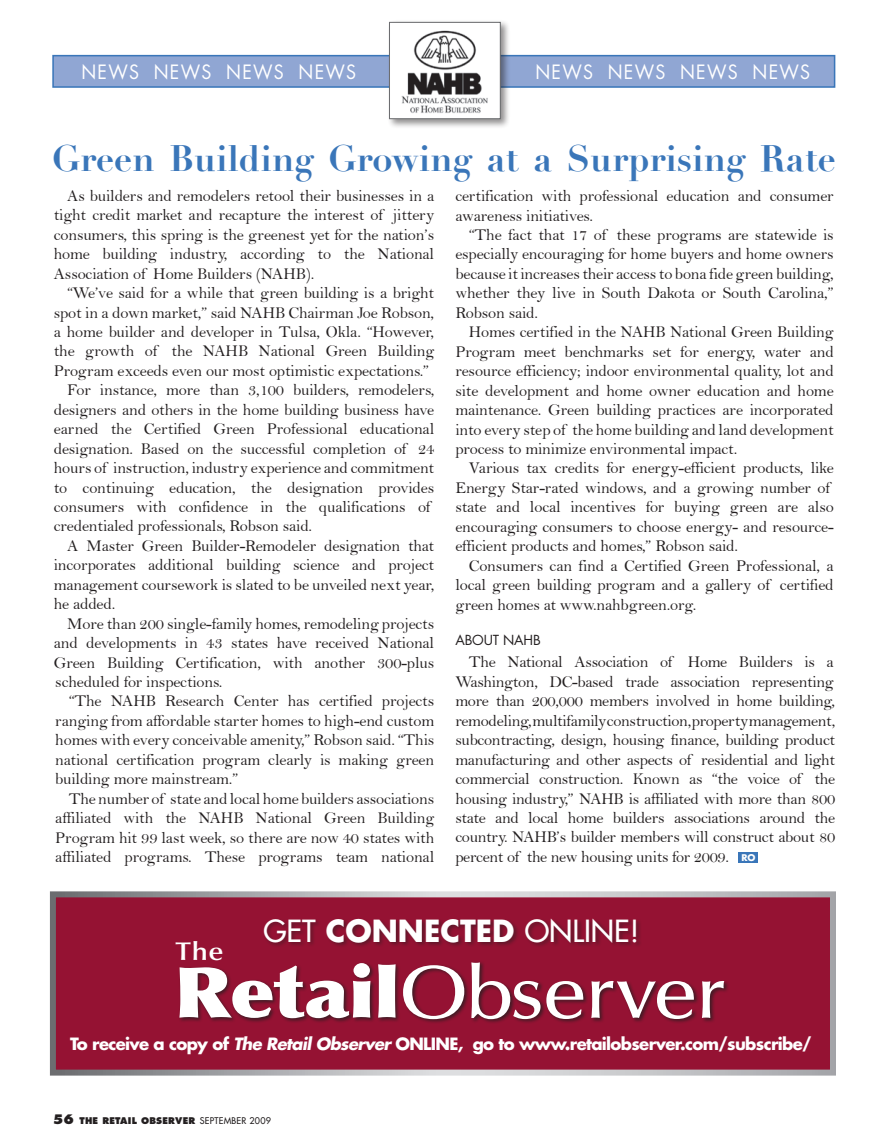
<style>
.page{position:relative;width:890px;height:1148px;background:#fff}
.page>*{position:absolute;margin:0;border:0;box-sizing:border-box;transform-origin:0 0}
.Body_Text_Bell{font:500 75.3px "Optima";letter-spacing:-.04em;color:#fff;scale:1.07 1}
.RO_BLUE_Header_Heav{font:700 36px "Didot";color:#3a76b9}
.RO_BLUE_Header_Heav-2{font:29.7px "Futura";color:#fff}
.RO_BLUE_Header{font:600 25.65px "Optima";color:#fff;scale:1.1 1}
.t1{font:19.2px "Futura";letter-spacing:.07em;color:#fff;scale:.93 1}
.RO_Body_Text_Bell{font:16.5px/19.5px "Bell";letter-spacing:-.01em;color:#231f20;text-align:justify}
.RO_Distributor_list{font:700 16.5px "Futura";letter-spacing:-.04em;color:#fff}
.RO_InBody_Header{font:13.5px "Futura";letter-spacing:-.01em;color:#231f20}
.t2{font:800 9px "Futura";letter-spacing:.025em;color:#231f20}
.RO_Indicia_2{font:700 9px "Futura";color:#fff}
.s1{font-weight:700}
.s2{font-weight:900;font-size:70.2px}
.s3{font-style:italic}
.s4{font-size:12.75px}
.s5{font-weight:400}
</style>
<div class="page">
<div style="left:52px;top:55px;width:783px;height:33px;background:#90a6d3;border:2px solid #3a76b9"></div>
<div style="left:387px;top:20px;width:124px;height:109px;background:#231f20;opacity:.5"></div>
<div style="left:389px;top:22px;width:111px;height:97px;background:#fff"></div>
<img style="left:401px;top:30px;width:87px;height:83px">
<div style="left:389px;top:22px;width:112px;height:97px;border:1px solid #6c6d70"></div>
<div style="left:738px;top:852px;width:20px;height:10px;background:#3a76b9"></div>
<div style="left:53px;top:894px;width:780px;height:178px;background:#951233"></div>
<div style="left:50px;top:891px;width:786px;height:184px;border:6px solid #fff"></div>
<div style="left:263px;top:917px;width:379px;height:30px;background:#231f20;opacity:.46"></div>
<div style="left:178px;top:960px;width:552px;height:64px;background:#231f20;opacity:.75"></div>
<p class="t1" style="left:81px;top:60px;width:297px">NEWS NEWS NEWS NEWS</p>
<p class="t1" style="left:535px;top:60px;width:297px">NEWS NEWS NEWS NEWS</p>
<p class="RO_BLUE_Header_Heav" style="left:52px;top:136px;width:785px">Green Building Growing at a Surprising Rate</p>
<p class="RO_Body_Text_Bell" style="left:54px;top:186px;width:382px;text-indent:13px">As builders and remodelers retool their businesses in a tight credit market and recapture the interest of jittery consumers, this spring is the greenest yet for the nation’s home building industry, according to the National Association of Home Builders (NAHB).</p>
<p class="RO_Body_Text_Bell" style="left:54px;top:283px;width:382px;text-indent:13px">“We’ve said for a while that green building is a bright spot in a down market,” said NAHB Chairman Joe Robson, a home builder and developer in Tulsa, Okla. “However, the growth of the NAHB National Green Building Program exceeds even our most optimistic expectations.”</p>
<p class="RO_Body_Text_Bell" style="left:54px;top:380px;width:382px;text-align:left;text-indent:13px">For instance, more than 3,100 builders, remodelers, designers and others in the home building business have earned the Certified Green Professional educational designation. Based on the successful completion of 24 hours of instruction, industry experience and commitment to continuing education, the designation provides consumers with confidence in the qualifications of credentialed professionals, Robson said.</p>
<p class="RO_Body_Text_Bell" style="left:54px;top:536px;width:382px;text-indent:13px">A Master Green Builder-Remodeler designation that incorporates additional building science and project management coursework is slated to be unveiled next year, he added.</p>
<p class="RO_Body_Text_Bell" style="left:54px;top:613px;width:382px;text-indent:13px">More than 200 single-family homes, remodeling projects and developments in 43 states have received National Green Building Certification, with another 300-plus scheduled for inspections.</p>
<p class="RO_Body_Text_Bell" style="left:55px;top:691px;width:380px;text-indent:13px">“The NAHB Research Center has certified projects ranging from affordable starter homes to high-end custom homes with every conceivable amenity,” Robson said. “This national certification program clearly is making green building more mainstream.”</p>
<p class="RO_Body_Text_Bell" style="left:55px;top:788px;width:381px;text-indent:13px">The number of state and local home builders associations affiliated with the NAHB National Green Building Program hit 99 last week, so there are now 40 states with affiliated programs. These programs team national</p>
<p class="RO_Body_Text_Bell" style="left:455px;top:186px;width:380px">certification with professional education and consumer awareness initiatives.</p>
<p class="RO_Body_Text_Bell" style="left:455px;top:225px;width:380px;text-indent:13px">“The fact that 17 of these programs are statewide is especially encouraging for home buyers and home owners because it increases their access to bona fide green building, whether they live in South Dakota or South Carolina,” Robson said.</p>
<p class="RO_Body_Text_Bell" style="left:455px;top:322px;width:380px;text-indent:13px">Homes certified in the NAHB National Green Building Program meet benchmarks set for energy, water and resource efficiency; indoor environmental quality, lot and site development and home owner education and home maintenance. Green building practices are incorporated into every step of the home building and land development process to minimize environmental impact.</p>
<p class="RO_Body_Text_Bell" style="left:455px;top:458px;width:380px;text-align:left;text-indent:13px">Various tax credits for energy-efficient products, like Energy Star-rated windows, and a growing number of state and local incentives for buying green are also encouraging consumers to choose energy- and resource&shy;efficient products and homes,” Robson said.</p>
<p class="RO_Body_Text_Bell" style="left:455px;top:555px;width:380px;text-indent:13px">Consumers can find a Certified Green Professional, a local green building program and a gallery of certified green homes at www.nahbgreen.org.</p>
<p class="RO_InBody_Header" style="left:455px;top:631px;width:87px">ABOUT NAHB</p>
<p class="RO_Body_Text_Bell" style="left:455px;top:652px;width:381px;text-indent:13px">The National Association of Home Builders is a Washington, DC-based trade association representing more than 200,000 members involved in home building, remodeling, multifamily construction, property management, subcontracting, design, housing finance, building product manufacturing and other aspects of residential and light commercial construction. Known as “the voice of the housing industry,” NAHB is affiliated with more than 800 state and local home builders associations around the country. NAHB’s builder members will construct about 80 percent of the new housing units for 2009.</p>
<p class="RO_Indicia_2" style="left:741px;top:851px;width:15px">RO</p>
<p class="RO_BLUE_Header_Heav-2" style="left:263px;top:912px;width:280px">Get <span class="s1">CONNECTED</span> ONLINE</p>
<p class="RO_BLUE_Header_Heav-2" style="left:630px;top:912px;width:11px">!</p>
<p class="Body_Text_Bell" style="left:174px;top:950px;width:517px"><span class="s2">Retail</span>Observer</p>
<p class="RO_BLUE_Header" style="left:175px;top:936px;width:45px">The</p>
<p class="RO_Distributor_list" style="left:70px;top:1032px;width:337px">To receive a copy of <span class="s3">The Retail Observer</span> online</p>
<p class="RO_Distributor_list" style="left:458px;top:1032px;width:355px">, go to www.retailobserver.com/subscribe/</p>
<p class="t2" style="left:53px;top:1115px;width:220px"><span class="s4">56</span> THE RETAIL OBSERVER <span class="s5">September 2009</span></p>
</div>
